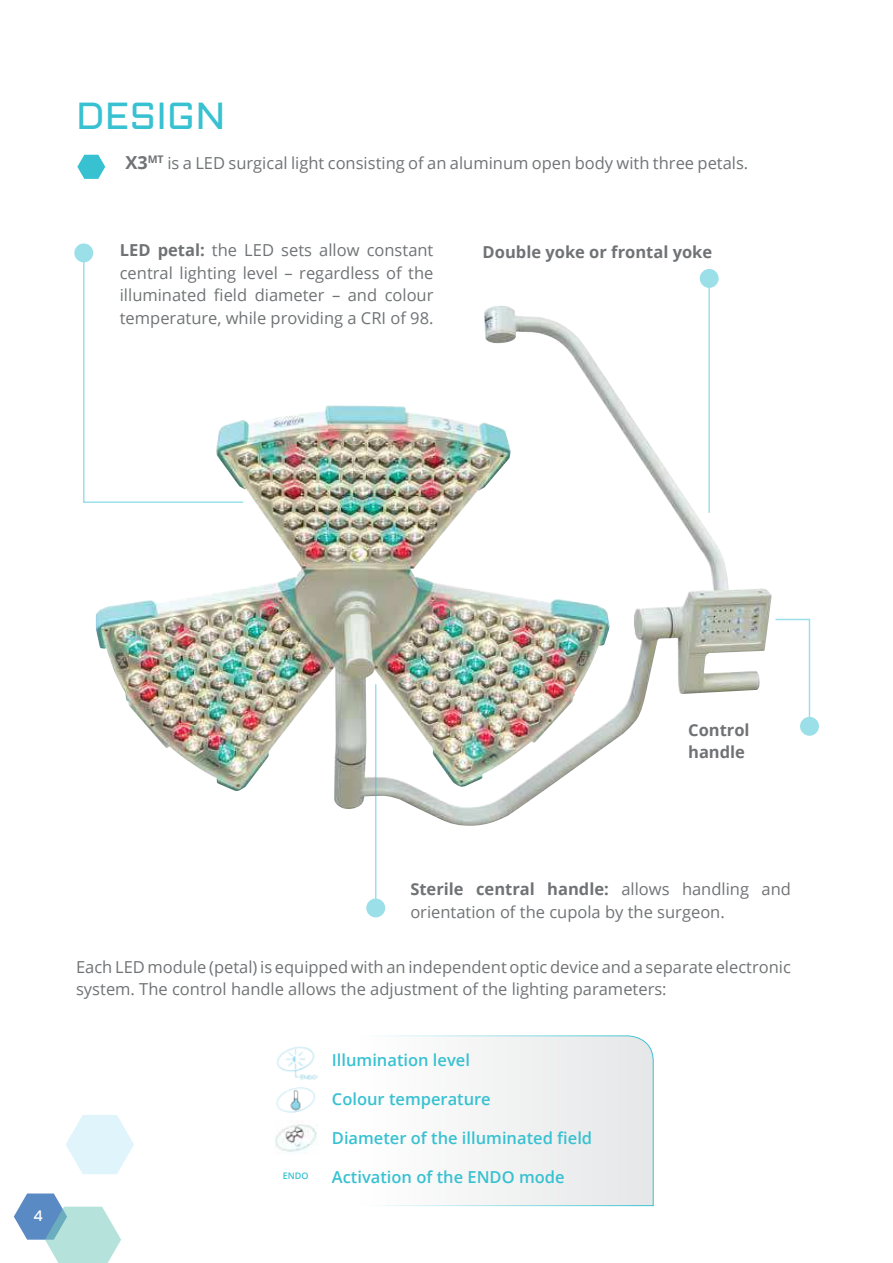
<style>
.page{position:relative;width:893px;height:1263px;background:#fff}
.page>*{position:absolute;margin:0;border:0;box-sizing:border-box;transform-origin:0 0}
.t1{font:37.5px "Aldrich";color:#37c1d1}
.t2{font:16.5px/22.5px "Open Sans";color:#707375}
.t3{font:600 16.5px "Open Sans";color:#37c1d1}
.t4{font:700 16.5px/22.5px "Open Sans";color:#707375}
.t5{font:15px "Aldrich";color:#fff}
.t6{font:600 9px "Open Sans";color:#37c1d1}
.s1{font-weight:700;font-size:18px}
.s2{font-weight:700}
</style>
<div class="page">
<svg style="left:14px;top:1193px;width:107px;height:70px"></svg>
<svg style="left:66px;top:1115px;width:68px;height:59px"></svg>
<svg style="left:775px;top:618px;width:36px;height:100px"></svg>
<svg style="left:800px;top:717px;width:19px;height:19px"></svg>
<svg style="left:82px;top:259px;width:13px;height:244px"></svg>
<div style="left:74px;top:243px;width:19px;height:19px;background:#9be0e8;border-radius:50%"></div>
<img style="left:95px;top:306px;width:618px;height:521px">
<svg style="left:77px;top:155px;width:28px;height:24px"></svg>
<hr style="left:708px;top:286px;width:2px;height:227px;background:#37c1d1">
<svg style="left:700px;top:269px;width:19px;height:19px"></svg>
<hr style="left:375px;top:684px;width:1px;height:216px;background:#37c1d1">
<div style="left:366px;top:898px;width:19px;height:19px;background:#9be0e8;border-radius:50%"></div>
<svg style="left:317px;top:1035px;width:337px;height:171px"></svg>
<img style="left:276px;top:1087px;width:39px;height:26px">
<img style="left:277px;top:1046px;width:40px;height:34px">
<img style="left:274px;top:1124px;width:43px;height:28px">
<h1 class="t1" style="left:76px;top:95px;width:151px">DESIGN</h1>
<p class="t2" style="left:125px;top:153px;width:624px"><span class="s1">X3</span><sup>MT</sup> is a LED surgical light consisting of an aluminum open body with three petals.</p>
<p class="t2" style="left:120px;top:240px;width:315px;text-align:justify"><span class="s2">LED petal:</span> the LED sets allow constant central lighting level – regardless of the illuminated field diameter – and colour temperature, while providing a CRI of 98.</p>
<p class="t4" style="left:483px;top:242px;width:231px">Double yoke or frontal yoke</p>
<p class="t4" style="left:688px;top:720px;width:63px">Control handle</p>
<p class="t5" style="left:34px;top:1207px;width:11px">4</p>
<p class="t2" style="left:410px;top:879px;width:382px"><span class="s2">Sterile central handle:</span> allows handling and orientation of the cupola by the surgeon.</p>
<p class="t2" style="left:76px;top:957px;width:716px">Each LED module (petal) is equipped with an independent optic device and a separate electronic system. The control handle allows the adjustment of the lighting parameters:</p>
<p class="t3" style="left:332px;top:1053px;width:140px">Illumination level</p>
<p class="t3" style="left:332px;top:1092px;width:160px">Colour temperature</p>
<p class="t3" style="left:332px;top:1126px;width:262px">Diameter of the illuminated field</p>
<p class="t6" style="left:283px;top:1172px;width:27px">ENDO</p>
<p class="t3" style="left:332px;top:1170px;width:234px">Activation of the ENDO mode</p>
</div>
